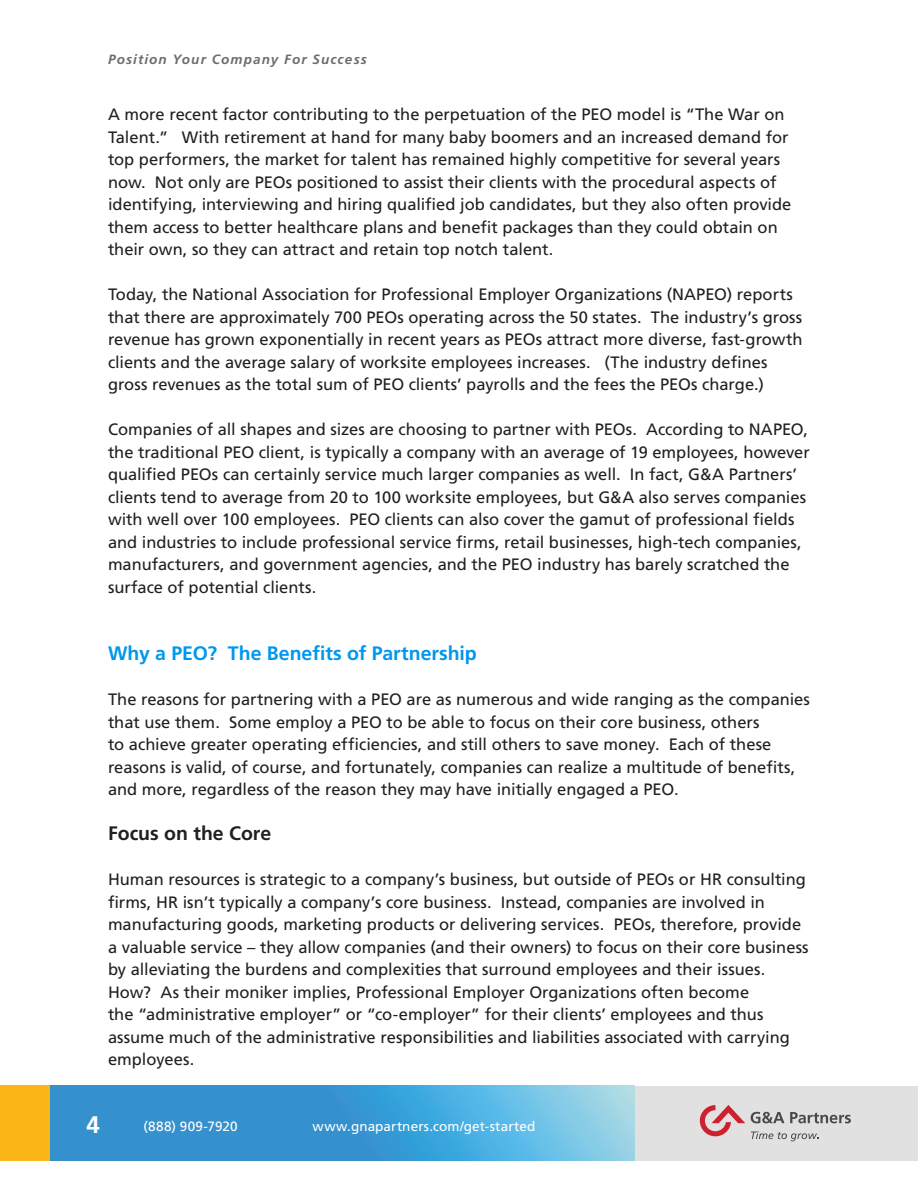
<style>
.page{position:relative;width:918px;height:1188px;background:#fff}
.page>*{position:absolute;margin:0;border:0;box-sizing:border-box;transform-origin:0 0}
.t1{font:700 24px "Frutiger LT Std";color:#fff}
.Subhead{font:700 19.5px "Frutiger LT Std";letter-spacing:-.005em;color:#0097ee}
.t2{font:700 19.5px "Frutiger LT Std";color:#231f20}
.t3{font:16.5px/22.5px "Frutiger LT Std";color:#231f20}
.t4{font:13.5px "Frutiger LT Std";letter-spacing:.01em;color:#fff}
.t5{font:italic 700 13.5px "Frutiger LT Std";letter-spacing:.085em;color:#6c6d70}
</style>
<div class="page">
<div style="left:49px;top:1086px;width:869px;height:75px;background:#e0e1e0"></div>
<svg style="left:49px;top:1086px;width:585px;height:75px"></svg>
<div style="left:0;top:1086px;width:49px;height:75px;background:#fbb516"></div>
<svg style="left:700px;top:1105px;width:45px;height:31px"></svg>
<svg style="left:751px;top:1112px;width:33px;height:11px"></svg>
<svg style="left:790px;top:1112px;width:61px;height:11px"></svg>
<svg style="left:751px;top:1131px;width:67px;height:10px"></svg>
<p class="t5" style="left:108px;top:52px;width:260px">Position Your Company For Success</p>
<p class="t3" style="left:108px;top:103px;width:685px">A more recent factor contributing to the perpetuation of the PEO model is “The War on Talent.” With retirement at hand for many baby boomers and an increased demand for top performers, the market for talent has remained highly competitive for several years now. Not only are PEOs positioned to assist their clients with the procedural aspects of identifying, interviewing and hiring qualified job candidates, but they also often provide them access to better healthcare plans and benefit packages than they could obtain on their own, so they can attract and retain top notch talent.</p>
<p class="t3" style="left:108px;top:283px;width:696px">Today, the National Association for Professional Employer Organizations (NAPEO) reports that there are approximately 700 PEOs operating across the 50 states. The industry’s gross revenue has grown exponentially in recent years as PEOs attract more diverse, fast-growth clients and the average salary of worksite employees increases. (The industry defines gross revenues as the total sum of PEO clients’ payrolls and the fees the PEOs charge.)</p>
<p class="t3" style="left:108px;top:418px;width:703px">Companies of all shapes and sizes are choosing to partner with PEOs. According to NAPEO, the traditional PEO client, is typically a company with an average of 19 employees, however qualified PEOs can certainly service much larger companies as well. In fact, G&amp;A Partners’ clients tend to average from 20 to 100 worksite employees, but G&amp;A also serves companies with well over 100 employees. PEO clients can also cover the gamut of professional fields and industries to include professional service firms, retail businesses, high-tech companies, manufacturers, and government agencies, and the PEO industry has barely scratched the surface of potential clients.</p>
<p class="Subhead" style="left:108px;top:642px;width:370px">Why a PEO? The Benefits of Partnership</p>
<p class="t3" style="left:108px;top:688px;width:704px">The reasons for partnering with a PEO are as numerous and wide ranging as the companies that use them. Some employ a PEO to be able to focus on their core business, others<br>to achieve greater operating efficiencies, and still others to save money. Each of these reasons is valid, of course, and fortunately, companies can realize a multitude of benefits, and more, regardless of the reason they may have initially engaged a PEO.</p>
<p class="t2" style="left:108px;top:822px;width:165px">Focus on the Core</p>
<p class="t3" style="left:108px;top:868px;width:702px">Human resources is strategic to a company’s business, but outside of PEOs or HR consulting firms, HR isn’t typically a company’s core business. Instead, companies are involved in manufacturing goods, marketing products or delivering services. PEOs, therefore, provide a valuable service – they allow companies (and their owners) to focus on their core business by alleviating the burdens and complexities that surround employees and their issues.<br>How? As their moniker implies, Professional Employer Organizations often become<br>the “administrative employer” or “co-employer” for their clients’ employees and thus assume much of the administrative responsibilities and liabilities associated with carrying employees.</p>
<h1 class="t1" style="left:87px;top:1111px;width:15px">4</h1>
<p class="t4" style="left:144px;top:1118px;width:95px">(888) 909-7920</p>
<p class="t4" style="left:313px;top:1118px;width:224px">www.gnapartners.com/get-started</p>
</div>
